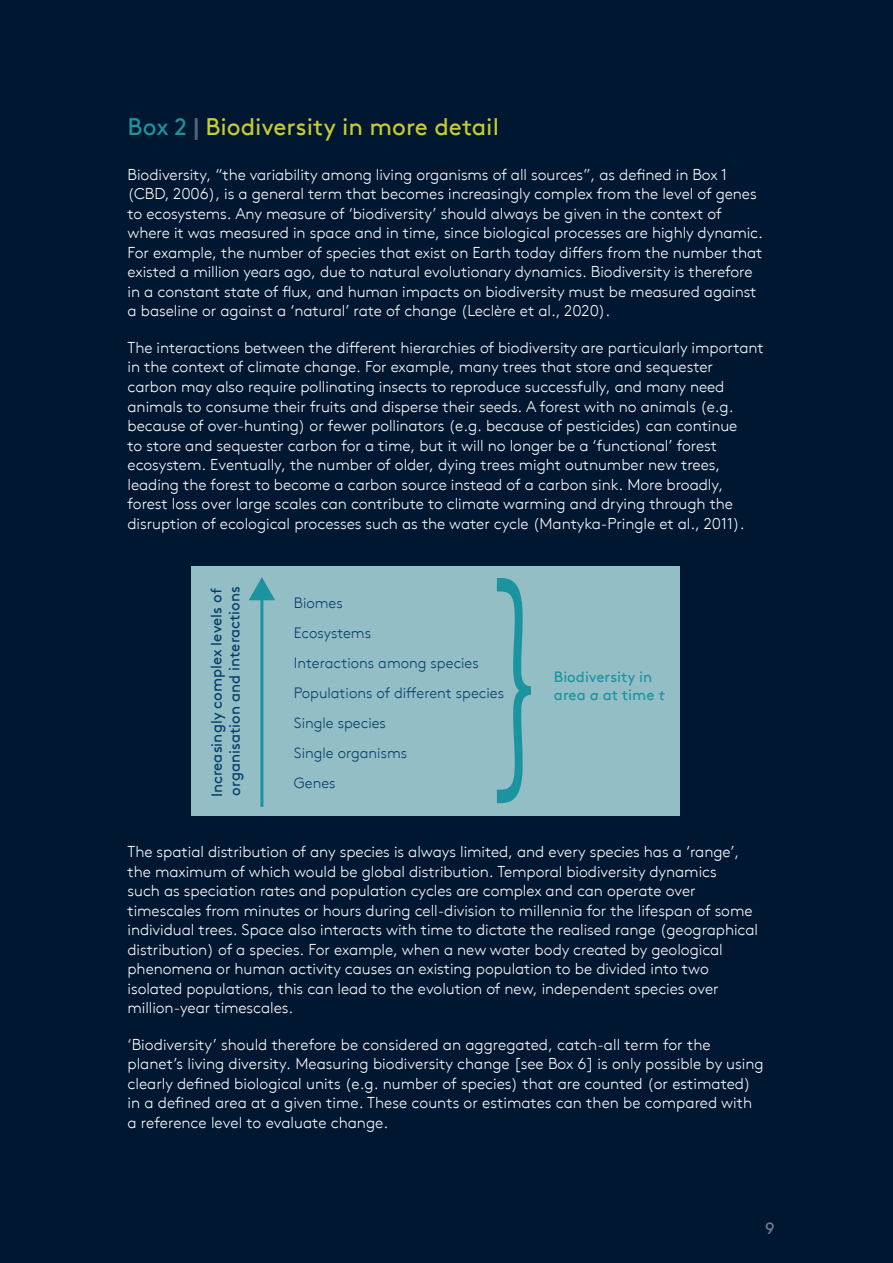
<style>
.page{position:relative;width:893px;height:1263px;background:#fff}
.page>*{position:absolute;margin:0;border:0;box-sizing:border-box;transform-origin:0 0}
.t1{font:300 250.2px "Brown TT";color:#1b94a0;scale:.56 1}
.Box_heading_blue{font:24px "Brown TT";color:#c6cc32}
.t2{font:16.5px "Brown TT";color:#787a91}
.Body_text{font:300 15.75px/19.5px "Brown TT";letter-spacing:-.005em;color:#fff}
.t3{font:300 15px/30px "Brown TT";color:#033e68}
.t4{font:15px/18px "Brown TT";letter-spacing:-.005em;color:#033e68}
.t5{font:15px/18px "Brown TT";color:#1b94a0}
.s1{color:#1b94a0}
.s2{font-weight:700;color:#51667c}
.s3{font-style:italic}
</style>
<div class="page">
<div style="left:1px;top:0;width:892px;height:1263px;background:#001731"></div>
<div style="left:192px;top:566px;width:488px;height:250px;background:#94bec6"></div>
<hr style="left:260px;top:596px;width:3px;height:211px;background:#1b94a0">
<svg style="left:249px;top:577px;width:26px;height:23px"></svg>
<p class="Box_heading_blue" style="left:128px;top:113px;width:373px"><span class="s1">Box 2</span> <span class="s2">|</span> Biodiversity in more detail</p>
<p class="Body_text" style="left:128px;top:165px;width:637px">Biodiversity, “the variability among living organisms of all sources”, as defined in Box 1 (CBD, 2006), is a general term that becomes increasingly complex from the level of genes to ecosystems. Any measure of ‘biodiversity’ should always be given in the context of where it was measured in space and in time, since biological processes are highly dynamic.<br>For example, the number of species that exist on Earth today differs from the number that existed a million years ago, due to natural evolutionary dynamics. Biodiversity is therefore in a constant state of flux, and human impacts on biodiversity must be measured against a baseline or against a ‘natural’ rate of change (Leclère et al., 2020).</p>
<p class="Body_text" style="left:128px;top:338px;width:638px">The interactions between the different hierarchies of biodiversity are particularly important in the context of climate change. For example, many trees that store and sequester carbon may also require pollinating insects to reproduce successfully, and many need animals to consume their fruits and disperse their seeds. A forest with no animals (e.g. because of over-hunting) or fewer pollinators (e.g. because of pesticides) can continue<br>to store and sequester carbon for a time, but it will no longer be a ‘functional’ forest ecosystem. Eventually, the number of older, dying trees might outnumber new trees, leading the forest to become a carbon source instead of a carbon sink. More broadly, forest loss over large scales can contribute to climate warming and drying through the disruption of ecological processes such as the water cycle (Mantyka-Pringle et al., 2011).</p>
<p class="t4" style="left:208px;top:797px;width:213px;rotate:-90deg">Increasingly complex levels of organisation and interactions</p>
<p class="t1" style="left:484px;top:525px;width:107px">}</p>
<p class="t3" style="left:294px;top:588px;width:212px">Biomes<br>Ecosystems<br>Interactions among species<br>Populations of different species<br>Single species<br>Single organisms<br>Genes</p>
<p class="t5" style="left:554px;top:667px;width:113px">Biodiversity in area <span class="s3">a</span> at time <span class="s3">t</span></p>
<p class="Body_text" style="left:128px;top:842px;width:632px">The spatial distribution of any species is always limited, and every species has a ‘range’, the maximum of which would be global distribution. Temporal biodiversity dynamics<br>such as speciation rates and population cycles are complex and can operate over timescales from minutes or hours during cell-division to millennia for the lifespan of some individual trees. Space also interacts with time to dictate the realised range (geographical distribution) of a species. For example, when a new water body created by geological phenomena or human activity causes an existing population to be divided into two isolated populations, this can lead to the evolution of new, independent species over million-year timescales.</p>
<p class="Body_text" style="left:128px;top:1035px;width:638px">‘Biodiversity’ should therefore be considered an aggregated, catch-all term for the planet’s living diversity. Measuring biodiversity change [see Box 6] is only possible by using clearly defined biological units (e.g. number of species) that are counted (or estimated) in a defined area at a given time. These counts or estimates can then be compared with a reference level to evaluate change.</p>
<p class="t2" style="left:765px;top:1218px;width:11px">9</p>
</div>
